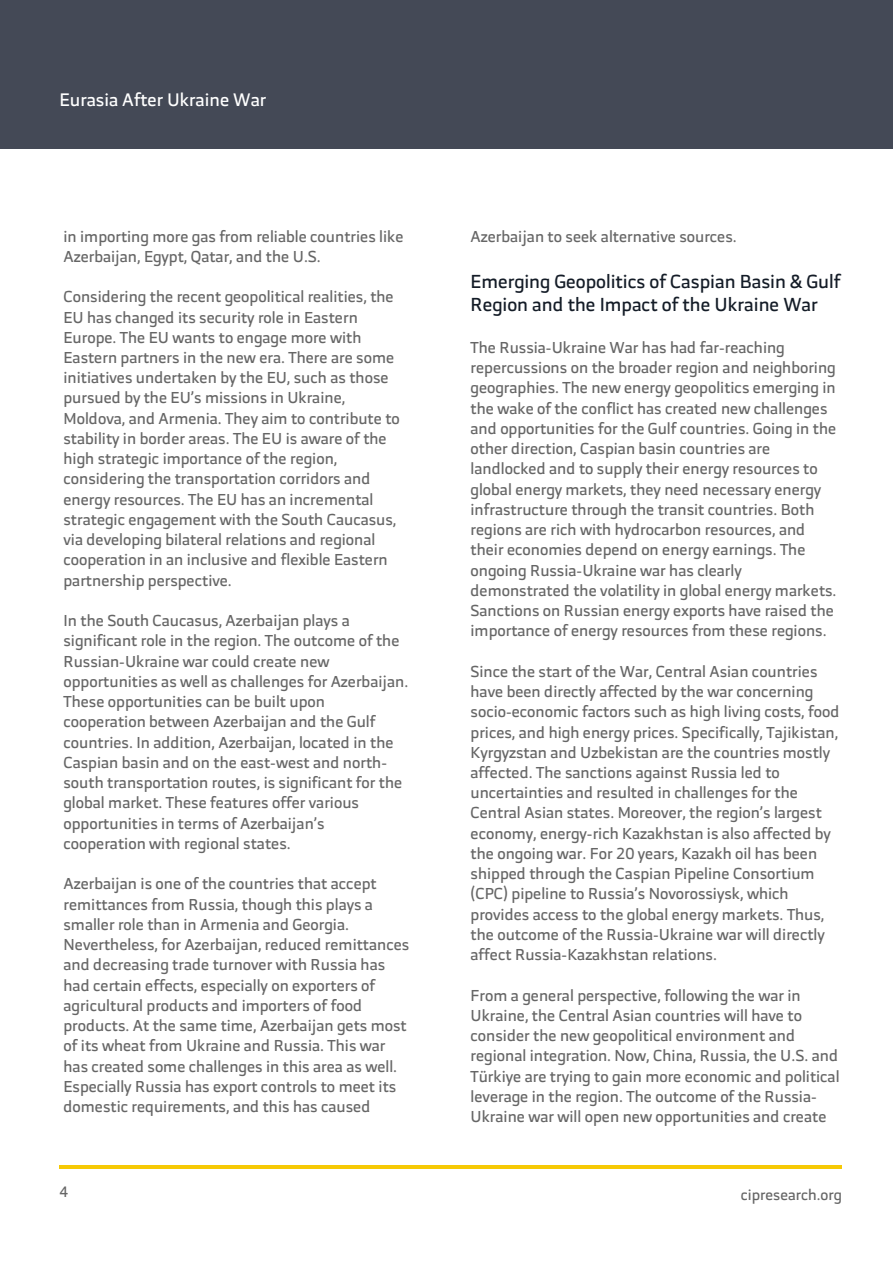
<style>
.page{position:relative;width:893px;height:1264px;background:#fff}
.page>*{position:absolute;margin:0;border:0;box-sizing:border-box;transform-origin:0 0}
.t1{font:18.75px/23.5px "RB";color:#141c27}
.t2{font:18px "RB";color:#fff}
.t3{font:15.75px/20.2px "RB";color:#666}
.t4{font:15px "RB";color:#666}
</style>
<div class="page">
<div style="left:0;top:0;width:892px;height:148px;background:#444956"></div>
<hr style="left:59px;top:1165px;width:783px;height:3px;background:#f6c905">
<p class="t2" style="left:59px;top:84px;width:208px">Eurasia After Ukraine War</p>
<p class="t3" style="left:63px;top:225px;width:341px">in importing more gas from reliable countries like<br>Azerbaijan, Egypt, Qatar, and the U.S.</p>
<p class="t3" style="left:63px;top:286px;width:338px">Considering the recent geopolitical realities, the EU has changed its security role in Eastern Europe. The EU wants to engage more with Eastern partners in the new era. There are some initiatives undertaken by the EU, such as those pursued by the EU’s missions in Ukraine, Moldova, and Armenia. They aim to contribute to stability in border areas. The EU is aware of the high strategic importance of the region, considering the transportation corridors and energy resources. The EU has an incremental strategic engagement with the South Caucasus, via developing bilateral relations and regional cooperation in an inclusive and flexible Eastern partnership perspective.</p>
<p class="t3" style="left:63px;top:610px;width:346px">In the South Caucasus, Azerbaijan plays a significant role in the region. The outcome of the Russian-Ukraine war could create new opportunities as well as challenges for Azerbaijan.<br>These opportunities can be built upon cooperation between Azerbaijan and the Gulf countries. In addition, Azerbaijan, located in the Caspian basin and on the east-west and north&shy;south transportation routes, is significant for the global market. These features offer various opportunities in terms of Azerbaijan’s cooperation with regional states.</p>
<p class="t3" style="left:63px;top:873px;width:347px">Azerbaijan is one of the countries that accept remittances from Russia, though this plays a smaller role than in Armenia and Georgia.<br>Nevertheless, for Azerbaijan, reduced remittances and decreasing trade turnover with Russia has had certain effects, especially on exporters of agricultural products and importers of food products. At the same time, Azerbaijan gets most of its wheat from Ukraine and Russia. This war has created some challenges in this area as well.<br>Especially Russia has export controls to meet its domestic requirements, and this has caused</p>
<p class="t3" style="left:470px;top:225px;width:268px">Azerbaijan to seek alternative sources.</p>
<p class="t1" style="left:470px;top:269px;width:371px">Emerging Geopolitics of Caspian Basin &amp; Gulf<br>Region and the Impact of the Ukraine War</p>
<p class="t3" style="left:470px;top:337px;width:367px">The Russia-Ukraine War has had far-reaching repercussions on the broader region and neighboring geographies. The new energy geopolitics emerging in the wake of the conflict has created new challenges and opportunities for the Gulf countries. Going in the other direction, Caspian basin countries are landlocked and to supply their energy resources to global energy markets, they need necessary energy infrastructure through the transit countries. Both regions are rich with hydrocarbon resources, and their economies depend on energy earnings. The ongoing Russia-Ukraine war has clearly demonstrated the volatility in global energy markets.<br>Sanctions on Russian energy exports have raised the importance of energy resources from these regions.</p>
<p class="t3" style="left:470px;top:660px;width:370px">Since the start of the War, Central Asian countries have been directly affected by the war concerning socio-economic factors such as high living costs, food prices, and high energy prices. Specifically, Tajikistan, Kyrgyzstan and Uzbekistan are the countries mostly affected. The sanctions against Russia led to uncertainties and resulted in challenges for the Central Asian states. Moreover, the region’s largest economy, energy-rich Kazakhstan is also affected by the ongoing war. For 20 years, Kazakh oil has been shipped through the Caspian Pipeline Consortium (CPC) pipeline to Russia’s Novorossiysk, which provides access to the global energy markets. Thus, the outcome of the Russia-Ukraine war will directly affect Russia-Kazakhstan relations.</p>
<p class="t3" style="left:470px;top:984px;width:370px">From a general perspective, following the war in Ukraine, the Central Asian countries will have to consider the new geopolitical environment and regional integration. Now, China, Russia, the U.S. and Türkiye are trying to gain more economic and political leverage in the region. The outcome of the Russia-Ukraine war will open new opportunities and create</p>
<p class="t4" style="left:59px;top:1178px;width:10px">4</p>
<p class="t4" style="left:740px;top:1181px;width:102px">cipresearch.org</p>
</div>
